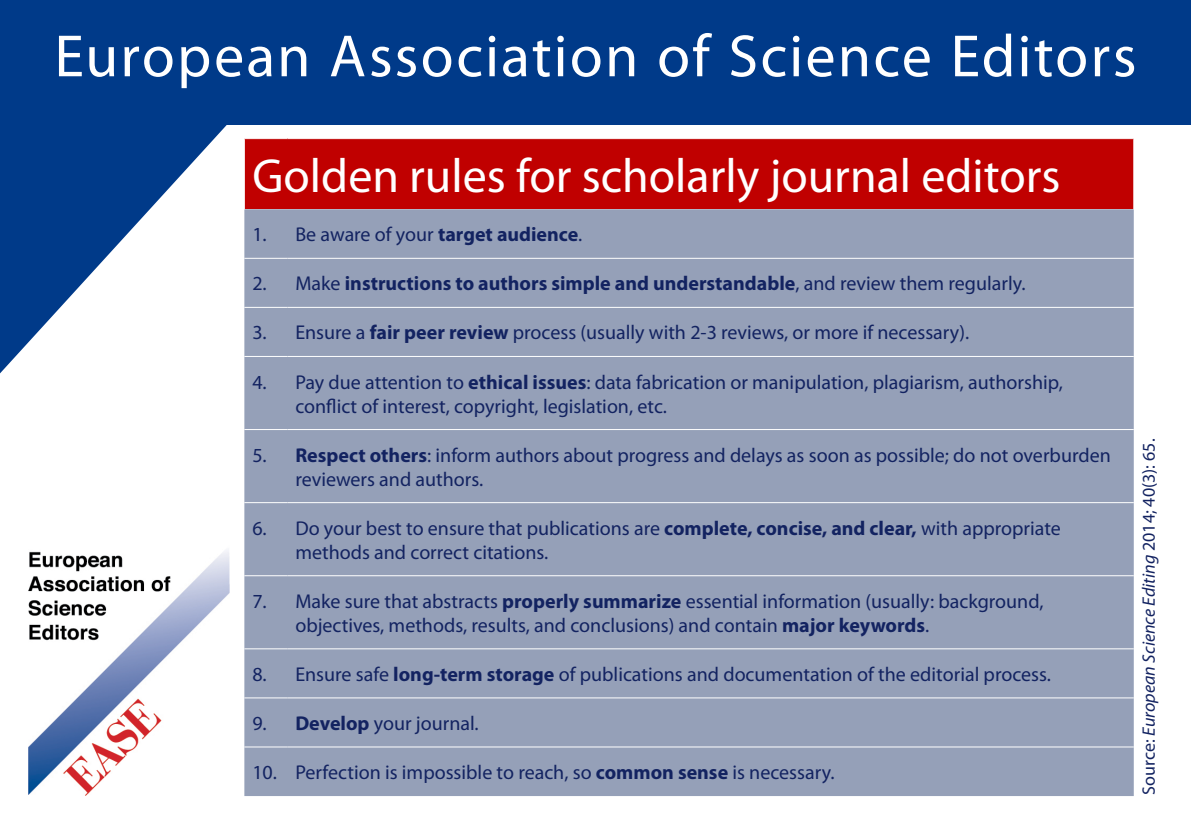
<style>
.page{position:relative;width:1191px;height:840px;background:#fff}
.page>*{position:absolute;margin:0;border:0;box-sizing:border-box;transform-origin:0 0}
.t1{font:60px "Myriad Pro";letter-spacing:.035em;color:#fff}
.t2{font:48px "Myriad Pro";color:#fff}
.t3{font:20px/24px "Myriad Pro";color:#132361}
.t4{font:700 20px "Myriad Pro";color:#132361}
.t5{font:italic 18px "Myriad Pro";color:#132361}
.s1{font-weight:700}
.s2{font-weight:400}
.s3{font-style:normal}
</style>
<div class="page">
<img style="left:28px;top:550px;width:202px;height:245px">
<div style="left:0;top:0;width:1191px;height:125px;background:#003a89"></div>
<svg style="left:0;top:125px;width:227px;height:248px"></svg>
<div style="left:244px;top:138px;width:889px;height:71px;background:#c00000"></div>
<div style="left:244px;top:209px;width:889px;height:586px;background:#95a0b8"></div>
<hr style="left:244px;top:138px;width:43px;height:1px;background:#fff">
<hr style="left:244px;top:139px;width:1px;height:70px;background:#fff">
<hr style="left:287px;top:138px;width:847px;height:1px;background:#fff">
<hr style="left:244px;top:258px;width:43px;height:1px;background:#fff">
<hr style="left:287px;top:258px;width:846px;height:1px;background:#fff">
<hr style="left:244px;top:307px;width:43px;height:1px;background:#fff">
<hr style="left:287px;top:307px;width:846px;height:1px;background:#fff">
<hr style="left:244px;top:356px;width:43px;height:1px;background:#fff">
<hr style="left:287px;top:356px;width:846px;height:1px;background:#fff">
<hr style="left:244px;top:429px;width:43px;height:1px;background:#fff">
<hr style="left:287px;top:429px;width:846px;height:1px;background:#fff">
<hr style="left:244px;top:502px;width:43px;height:1px;background:#fff">
<hr style="left:287px;top:502px;width:846px;height:1px;background:#fff">
<hr style="left:244px;top:575px;width:43px;height:1px;background:#fff">
<hr style="left:287px;top:575px;width:846px;height:1px;background:#fff">
<hr style="left:244px;top:648px;width:43px;height:1px;background:#fff">
<hr style="left:287px;top:648px;width:846px;height:1px;background:#fff">
<hr style="left:244px;top:697px;width:43px;height:1px;background:#fff">
<hr style="left:287px;top:697px;width:846px;height:1px;background:#fff">
<hr style="left:244px;top:746px;width:43px;height:1px;background:#fff">
<hr style="left:287px;top:746px;width:846px;height:1px;background:#fff">
<h1 class="t1" style="left:54px;top:19px;width:1083px">European Association of Science Editors</h1>
<h2 class="t2" style="left:252px;top:146px;width:809px">Golden rules for scholarly journal editors</h2>
<p class="t3" style="left:252px;top:222px;width:331px">1. Be aware of your <span class="s1">target audience</span>.</p>
<p class="t4" style="left:252px;top:270px;width:774px"><span class="s2">2. Make</span> instructions to authors simple and understandable<span class="s2">, and review them regularly.</span></p>
<p class="t3" style="left:252px;top:320px;width:718px">3. Ensure a <span class="s1">fair peer review</span> process (usually with 2-3 reviews, or more if necessary).</p>
<p class="t3" style="left:295px;top:369px;width:769px;text-indent:-43px">4. Pay due attention to <span class="s1">ethical issues</span>: data fabrication or manipulation, plagiarism, authorship, conflict of interest, copyright, legislation, etc.</p>
<p class="t3" style="left:295px;top:442px;width:817px;text-indent:-43px">5. <span class="s1">Respect others</span>: inform authors about progress and delays as soon as possible; do not overburden reviewers and authors.</p>
<p class="t3" style="left:295px;top:515px;width:767px;text-indent:-43px">6. Do your best to ensure that publications are <span class="s1">complete, concise, and clear,</span> with appropriate methods and correct citations.</p>
<p class="t3" style="left:295px;top:588px;width:749px;text-indent:-43px">7. Make sure that abstracts <span class="s1">properly summarize</span> essential information (usually: background, objectives, methods, results, and conclusions) and contain <span class="s1">major keywords</span>.</p>
<p class="t3" style="left:252px;top:661px;width:800px">8. Ensure safe <span class="s1">long-term storage</span> of publications and documentation of the editorial process.</p>
<p class="t3" style="left:252px;top:710px;width:228px">9. <span class="s1">Develop</span> your journal.</p>
<p class="t3" style="left:252px;top:759px;width:584px">10. Perfection is impossible to reach, so <span class="s1">common sense</span> is necessary.</p>
<p class="t5" style="left:1137px;top:794px;width:357px;rotate:-90deg"><span class="s3">Source:</span> European Science Editing <span class="s3">2014; 40(3): 65.</span></p>
</div>
